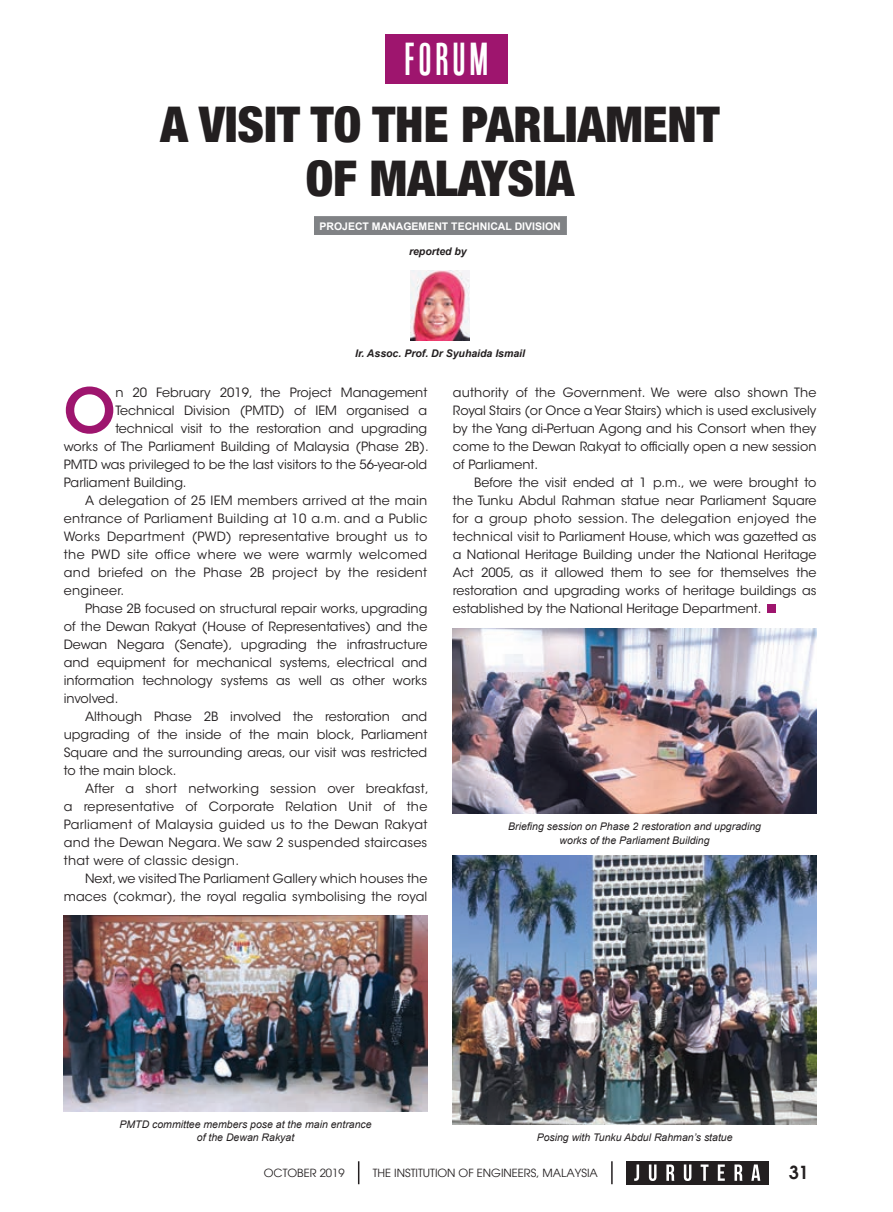
<style>
.page{position:relative;width:893px;height:1212px;background:#fff}
.page>*{position:absolute;margin:0;border:0;box-sizing:border-box;transform-origin:0 0}
.Article_paragraph{font:600 61.35px "Avant Garde";color:#9e156e}
.Article_title{font:900 condensed 49.5px/54px "Helvetica Neue LT";color:#231f20;text-align:center}
.t1{font:45px "Tandelle";letter-spacing:.1em;color:#fff}
.t2{font:600 18px "Avant Garde";color:#231f20}
.Article_subparagraph{font:12.75px/18px "ITC Avant Garde Std";color:#231f20;text-align:justify}
.Article_paragraph-2{font:12.75px "ITC Avant Garde Std";color:#231f20}
.t3{font:11.25px "Avant Garde";color:#231f20}
.Article_paragraph-3{font:italic 10.5px/13.5px "Arial";color:#231f20;text-align:center}
.t4{font:italic 700 10.5px "Arial";color:#231f20}
.Division_text-single{font:700 10.5px "Arial";color:#fff}
</style>
<div class="page">
<div style="left:626px;top:1161px;width:143px;height:23px;background:#231f20"></div>
<svg style="left:634px;top:1164px;width:126px;height:17px"></svg>
<hr style="left:611px;top:1161px;width:2px;height:23px;background:#231f20">
<svg style="left:358px;top:1161px;width:1px;height:23px"></svg>
<div style="left:385px;top:34px;width:123px;height:50px;background:#9e156e"></div>
<div style="left:314px;top:217px;width:252px;height:18px;background:#808285"></div>
<img style="left:410px;top:271px;width:59px;height:69px">
<img style="left:64px;top:915px;width:363px;height:196px">
<img style="left:453px;top:855px;width:363px;height:269px">
<img style="left:453px;top:628px;width:363px;height:186px">
<div style="left:767px;top:604px;width:9px;height:9px;background:#9e156e"></div>
<h3 class="t1" style="left:405px;top:34px;width:85px">FORUM</h3>
<p class="Article_title" style="left:160px;top:96px;width:561px">A VISIT TO THE PARLIAMENT<br>OF MALAYSIA</p>
<p class="Division_text-single" style="left:319px;top:219px;width:243px">PROJECT MANAGEMENT TECHNICAL DIVISION</p>
<p class="t4" style="left:409px;top:245px;width:59px">reported by</p>
<p class="t4" style="left:355px;top:346px;width:172px">Ir. Assoc. Prof. Dr Syuhaida Ismail</p>
<p class="Article_paragraph" style="left:64px;top:370px;width:53px">O</p>
<p class="Article_paragraph-2" style="left:115px;top:384px;width:313px">n 20 February 2019, the Project Management</p>
<p class="Article_paragraph-2" style="left:115px;top:402px;width:313px">Technical Division (PMTD) of IEM organised a</p>
<p class="Article_paragraph-2" style="left:115px;top:420px;width:313px">technical visit to the restoration and upgrading</p>
<p class="Article_paragraph-2" style="left:64px;top:438px;width:366px">works of The Parliament Building of Malaysia (Phase 2B).</p>
<p class="Article_paragraph-2" style="left:64px;top:456px;width:365px">PMTD was privileged to be the last visitors to the 56-year-old</p>
<p class="Article_paragraph-2" style="left:64px;top:474px;width:124px">Parliament Building.</p>
<p class="Article_subparagraph" style="left:64px;top:491px;width:365px;text-indent:21px">A delegation of 25 IEM members arrived at the main entrance of Parliament Building at 10 a.m. and a Public Works Department (PWD) representative brought us to the PWD site office where we were warmly welcomed and briefed on the Phase 2B project by the resident engineer.</p>
<p class="Article_subparagraph" style="left:64px;top:599px;width:365px;text-indent:21px">Phase 2B focused on structural repair works, upgrading of the Dewan Rakyat (House of Representatives) and the Dewan Negara (Senate), upgrading the infrastructure and equipment for mechanical systems, electrical and information technology systems as well as other works involved.</p>
<p class="Article_subparagraph" style="left:64px;top:707px;width:365px;text-indent:21px">Although Phase 2B involved the restoration and upgrading of the inside of the main block, Parliament Square and the surrounding areas, our visit was restricted to the main block.</p>
<p class="Article_subparagraph" style="left:64px;top:779px;width:367px;text-indent:21px">After a short networking session over breakfast, a representative of Corporate Relation Unit of the Parliament of Malaysia guided us to the Dewan Rakyat and the Dewan Negara. We saw 2 suspended staircases that were of classic design.</p>
<p class="Article_subparagraph" style="left:64px;top:869px;width:365px;text-align:right">Next, we visited The Parliament Gallery which houses the maces (cokmar), the royal regalia symbolising the royal</p>
<p class="Article_subparagraph" style="left:453px;top:383px;width:365px">authority of the Government. We were also shown The Royal Stairs (or Once a Year Stairs) which is used exclusively by the Yang di-Pertuan Agong and his Consort when they come to the Dewan Rakyat to officially open a new session of Parliament.</p>
<p class="Article_subparagraph" style="left:453px;top:473px;width:365px;text-indent:21px">Before the visit ended at 1 p.m., we were brought to the Tunku Abdul Rahman statue near Parliament Square for a group photo session. The delegation enjoyed the technical visit to Parliament House, which was gazetted as a National Heritage Building under the National Heritage Act 2005, as it allowed them to see for themselves the restoration and upgrading works of heritage buildings as established by the National Heritage Department.</p>
<p class="Article_paragraph-3" style="left:508px;top:820px;width:254px">Briefing session on Phase 2 restoration and upgrading works of the Parliament Building</p>
<p class="Article_paragraph-3" style="left:120px;top:1117px;width:254px">PMTD committee members pose at the main entrance of the Dewan Rakyat</p>
<p class="Article_paragraph-3" style="left:537px;top:1131px;width:197px">Posing with Tunku Abdul Rahman’s statue</p>
<p class="t3" style="left:264px;top:1166px;width:82px">OCTOBER 2019</p>
<p class="t3" style="left:373px;top:1166px;width:227px">THE INSTITUTION OF ENGINEERS, MALAYSIA</p>
<p class="t2" style="left:789px;top:1161px;width:22px">31</p>
</div>
